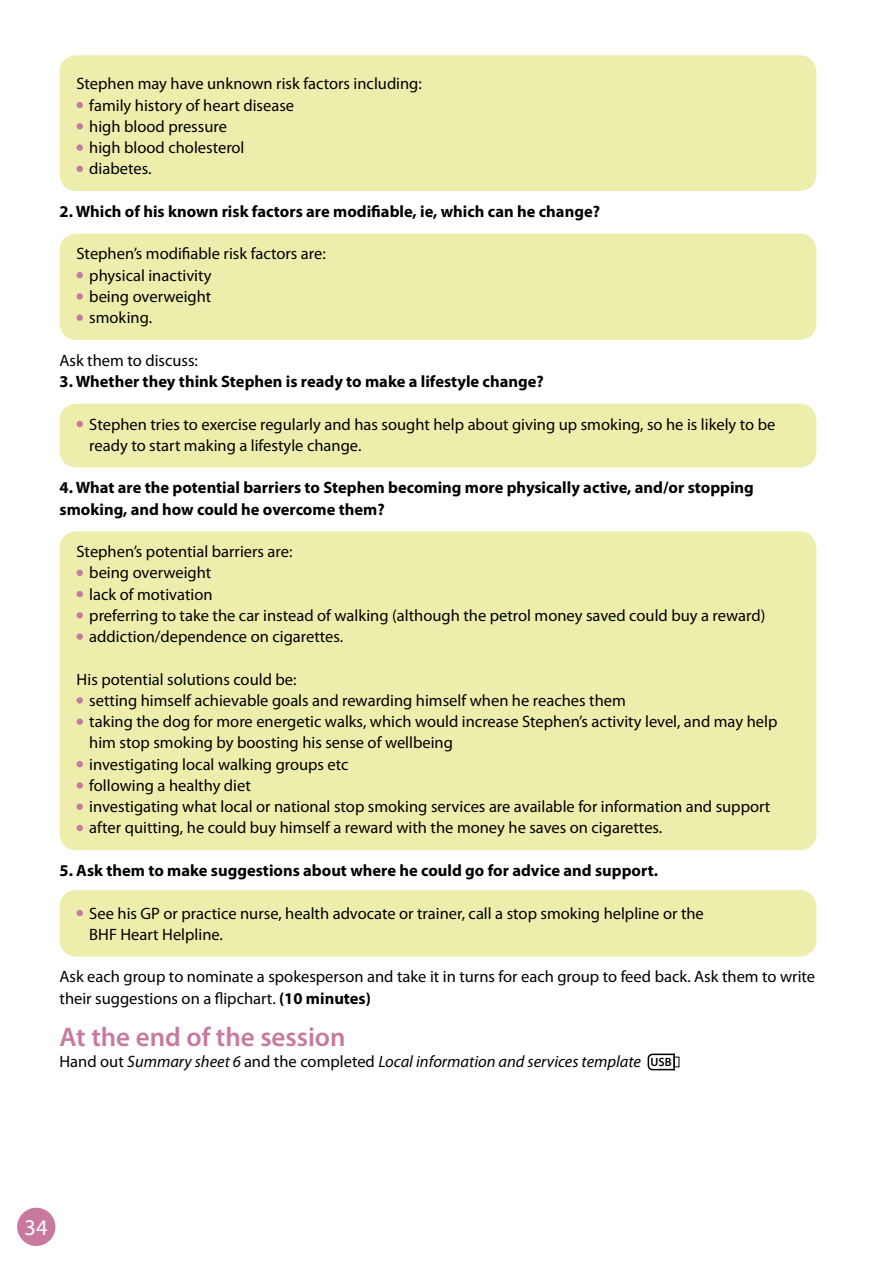
<style>
.page{position:relative;width:893px;height:1263px;background:#fff}
.page>*{position:absolute;margin:0;border:0;box-sizing:border-box;transform-origin:0 0}
.t1{font:600 27px "Myriad Pro";color:#c779a0}
.t2{font:22.5px "Myriad Pro";color:#fff}
.t3{font:16.5px/21.3px "Myriad Pro";color:#000}
.t4{font:700 16.5px/21.3px "Myriad Pro";color:#000}
.t5{font:italic 16.5px "Myriad Pro";color:#000}
.s1{font-weight:700}
.s2{font-style:normal}
.s3{font-weight:600;font-style:normal;font-size:12px}
</style>
<div class="page">
<div style="left:60px;top:55px;width:756px;height:136px;background:#eeeeac;border-radius:17px"></div>
<div style="left:60px;top:234px;width:756px;height:106px;background:#eeeeac;border-radius:17px"></div>
<div style="left:60px;top:404px;width:756px;height:63px;background:#eeeeac;border-radius:17px"></div>
<div style="left:60px;top:890px;width:756px;height:66px;background:#eeeeac;border-radius:17px"></div>
<div style="left:60px;top:531px;width:756px;height:319px;background:#eeeeac;border-radius:17px"></div>
<svg style="left:77px;top:102px;width:6px;height:6px"></svg>
<svg style="left:77px;top:123px;width:6px;height:6px"></svg>
<div style="left:77px;top:144px;width:6px;height:7px;background:#c779a0;border-radius:50%"></div>
<svg style="left:77px;top:166px;width:6px;height:6px"></svg>
<svg style="left:77px;top:272px;width:6px;height:6px"></svg>
<div style="left:77px;top:293px;width:6px;height:7px;background:#c779a0;border-radius:50%"></div>
<div style="left:77px;top:314px;width:6px;height:7px;background:#c779a0;border-radius:50%"></div>
<svg style="left:77px;top:421px;width:6px;height:6px"></svg>
<svg style="left:77px;top:570px;width:6px;height:6px"></svg>
<svg style="left:77px;top:591px;width:6px;height:6px"></svg>
<svg style="left:77px;top:612px;width:6px;height:6px"></svg>
<div style="left:77px;top:633px;width:6px;height:7px;background:#c779a0;border-radius:50%"></div>
<div style="left:77px;top:697px;width:6px;height:7px;background:#c779a0;border-radius:50%"></div>
<div style="left:77px;top:718px;width:6px;height:7px;background:#c779a0;border-radius:50%"></div>
<svg style="left:77px;top:761px;width:6px;height:6px"></svg>
<div style="left:77px;top:782px;width:6px;height:7px;background:#c779a0;border-radius:50%"></div>
<div style="left:77px;top:803px;width:6px;height:7px;background:#c779a0;border-radius:50%"></div>
<svg style="left:77px;top:825px;width:6px;height:6px"></svg>
<svg style="left:77px;top:910px;width:6px;height:6px"></svg>
<svg style="left:647px;top:1053px;width:29px;height:18px"></svg>
<div style="left:17px;top:1208px;width:38px;height:38px;background:#c779a0;border-radius:50%"></div>
<p class="t3" style="left:89px;top:73px;width:334px;text-indent:-13px">Stephen may have unknown risk factors including: family history of heart disease<br>high blood pressure<br>high blood cholesterol<br>diabetes.</p>
<p class="t4" style="left:60px;top:200px;width:542px">2. Which of his known risk factors are modifiable, ie, which can he change?</p>
<p class="t3" style="left:89px;top:243px;width:238px;text-indent:-13px">Stephen’s modifiable risk factors are: physical inactivity<br>being overweight<br>smoking.</p>
<p class="t3" style="left:60px;top:349px;width:140px">Ask them to discuss:</p>
<p class="t4" style="left:60px;top:370px;width:486px">3. Whether they think Stephen is ready to make a lifestyle change?</p>
<p class="t3" style="left:89px;top:413px;width:688px">Stephen tries to exercise regularly and has sought help about giving up smoking, so he is likely to be ready to start making a lifestyle change.</p>
<p class="t4" style="left:60px;top:476px;width:696px">4. What are the potential barriers to Stephen becoming more physically active, and/or stopping smoking, and how could he overcome them?</p>
<p class="t3" style="left:89px;top:541px;width:678px;text-indent:-13px">Stephen’s potential barriers are:<br>being overweight<br>lack of motivation<br>preferring to take the car instead of walking (although the petrol money saved could buy a reward) addiction/dependence on cigarettes.</p>
<p class="t3" style="left:89px;top:668px;width:690px;text-indent:-13px">His potential solutions could be:<br>setting himself achievable goals and rewarding himself when he reaches them<br>taking the dog for more energetic walks, which would increase Stephen’s activity level, and may help him stop smoking by boosting his sense of wellbeing<br>investigating local walking groups etc<br>following a healthy diet<br>investigating what local or national stop smoking services are available for information and support after quitting, he could buy himself a reward with the money he saves on cigarettes.</p>
<p class="t4" style="left:60px;top:859px;width:600px">5. Ask them to make suggestions about where he could go for advice and support.</p>
<p class="t3" style="left:89px;top:902px;width:616px">See his GP or practice nurse, health advocate or trainer, call a stop smoking helpline or the<br>BHF Heart Helpline.</p>
<p class="t3" style="left:60px;top:966px;width:757px">Ask each group to nominate a spokesperson and take it in turns for each group to feed back. Ask them to write their suggestions on a flipchart. <span class="s1">(10 minutes)</span></p>
<h1 class="t1" style="left:60px;top:1020px;width:288px">At the end of the session</h1>
<p class="t5" style="left:60px;top:1052px;width:614px"><span class="s2">Hand out</span> Summary sheet 6 <span class="s2">and the completed</span> Local information and services template <span class="s3">USB</span></p>
<h2 class="t2" style="left:25px;top:1213px;width:25px">34</h2>
</div>
